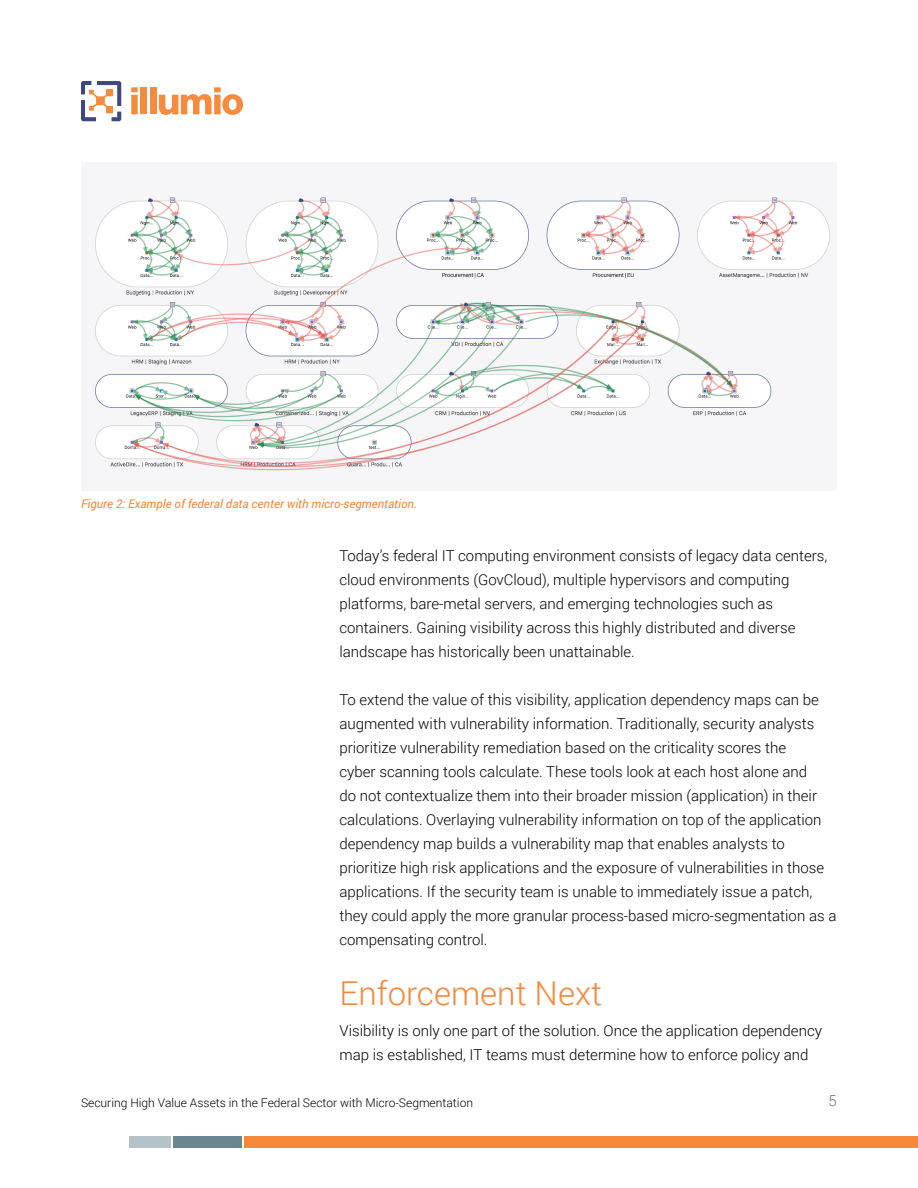
<style>
.page{position:relative;width:918px;height:1188px;background:#fff}
.page>*{position:absolute;margin:0;border:0;box-sizing:border-box;transform-origin:0 0}
.t1{font:300 33px "Roboto";color:#f6883a}
.t2{font:300 15px/24px "Roboto";color:#000}
.t3{font:300 15px "Roboto";color:#6e6f72}
.t4{font:300 12px "Roboto";color:#000}
.t5{font:italic 12px "Roboto";color:#f68839}
</style>
<div class="page">
<svg style="left:131px;top:87px;width:7px;height:27px"></svg>
<div style="left:141px;top:87px;width:6px;height:27px;background:#f68a3d"></div>
<div style="left:150px;top:87px;width:6px;height:27px;background:#f68a3d"></div>
<svg style="left:159px;top:87px;width:84px;height:28px"></svg>
<svg style="left:81px;top:81px;width:40px;height:40px"></svg>
<div style="left:244px;top:1136px;width:674px;height:12px;background:#f68839"></div>
<div style="left:174px;top:1136px;width:68px;height:12px;background:#6b8690"></div>
<div style="left:130px;top:1136px;width:41px;height:12px;background:#b5c2c7"></div>
<img style="left:95px;top:196px;width:736px;height:275px">
<p class="t5" style="left:81px;top:495px;width:338px">Figure 2: Example of federal data center with micro-segmentation.</p>
<p class="t2" style="left:339px;top:543px;width:490px">Today’s federal IT computing environment consists of legacy data centers, cloud environments (GovCloud), multiple hypervisors and computing platforms, bare-metal servers, and emerging technologies such as containers. Gaining visibility across this highly distributed and diverse landscape has historically been unattainable.</p>
<p class="t2" style="left:339px;top:687px;width:498px">To extend the value of this visibility, application dependency maps can be augmented with vulnerability information. Traditionally, security analysts prioritize vulnerability remediation based on the criticality scores the<br>cyber scanning tools calculate. These tools look at each host alone and<br>do not contextualize them into their broader mission (application) in their calculations. Overlaying vulnerability information on top of the application dependency map builds a vulnerability map that enables analysts to prioritize high risk applications and the exposure of vulnerabilities in those applications. If the security team is unable to immediately issue a patch, they could apply the more granular process-based micro-segmentation as a compensating control.</p>
<h1 class="t1" style="left:339px;top:971px;width:264px">Enforcement Next</h1>
<p class="t2" style="left:339px;top:1018px;width:484px">Visibility is only one part of the solution. Once the application dependency map is established, IT teams must determine how to enforce policy and</p>
<p class="t4" style="left:81px;top:1094px;width:394px">Securing High Value Assets in the Federal Sector with Micro-Segmentation</p>
<p class="t3" style="left:828px;top:1091px;width:10px">5</p>
</div>
